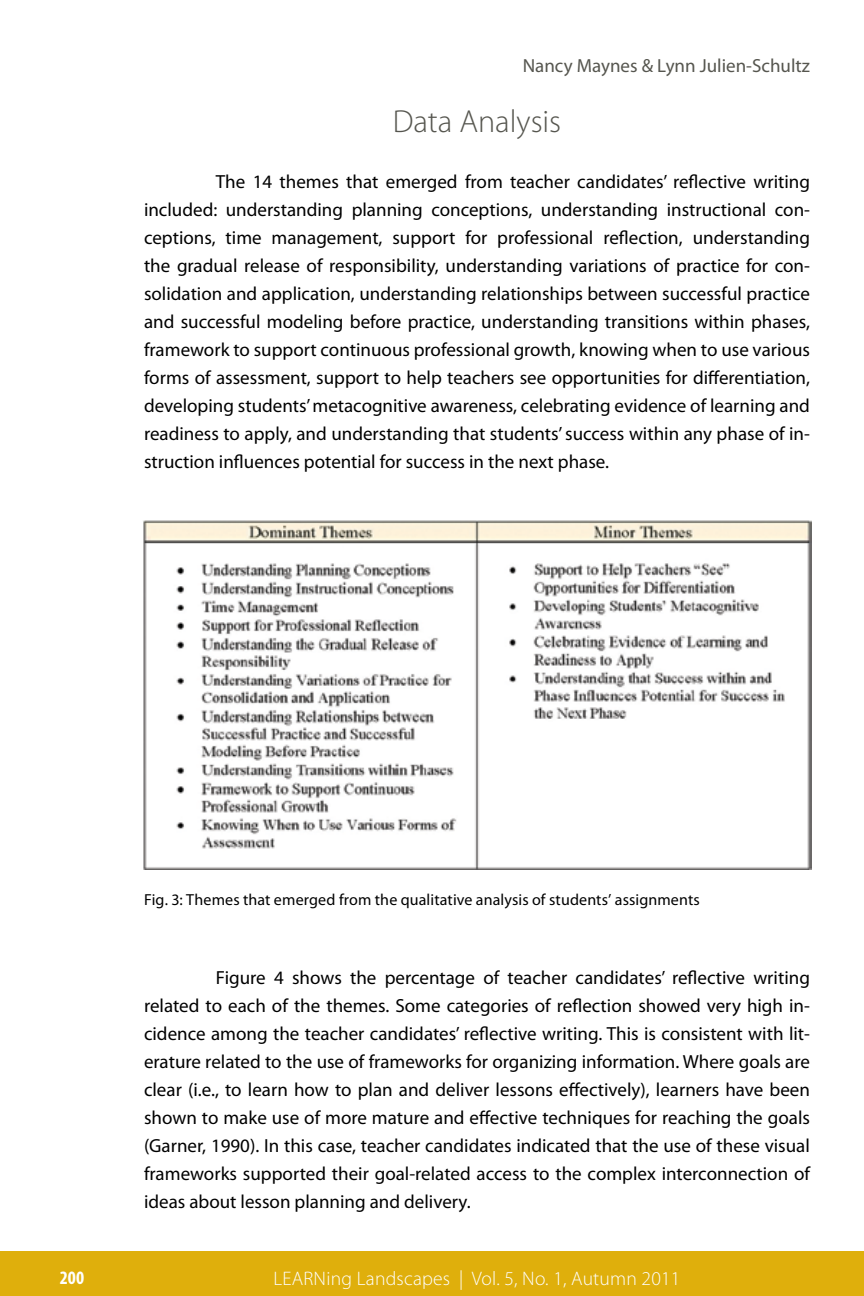
<style>
.page{position:relative;width:864px;height:1296px;background:#fff}
.page>*{position:absolute;margin:0;border:0;box-sizing:border-box;transform-origin:0 0}
.t1{font:300 32px "Myriad Pro";color:#56564f}
.t2{font:300 19.6px "Myriad Pro";letter-spacing:.01em;color:#fff}
.t3{font:19px/28px "Myriad Pro";color:#000;text-align:justify}
.t4{font:19px "Myriad Pro";color:#56564f}
.t5{font:700 condensed 19px "Myriad Pro";color:#fff}
.t6{font:16px "Myriad Pro";letter-spacing:.01em;color:#000}
</style>
<div class="page">
<div style="left:0;top:1251px;width:864px;height:45px;background:#dfaf0c"></div>
<img style="left:143px;top:520px;width:669px;height:350px">
<p class="t4" style="left:523px;top:54px;width:289px">Nancy Maynes &amp; Lynn Julien-Schultz</p>
<h1 class="t1" style="left:393px;top:104px;width:170px">Data Analysis</h1>
<p class="t3" style="left:144px;top:167px;width:668px;text-indent:72px">The 14 themes that emerged from teacher candidates’ reflective writing included: understanding planning conceptions, understanding instructional con&shy;ceptions, time management, support for professional reflection, understanding the gradual release of responsibility, understanding variations of practice for con&shy;solidation and application, understanding relationships between successful practice and successful modeling before practice, understanding transitions within phases, framework to support continuous professional growth, knowing when to use various forms of assessment, support to help teachers see opportunities for differentiation, developing students’ metacognitive awareness, celebrating evidence of learning and readiness to apply, and understanding that students’ success within any phase of in&shy;struction influences potential for success in the next phase.</p>
<p class="t6" style="left:144px;top:889px;width:557px">Fig. 3: Themes that emerged from the qualitative analysis of students’ assignments</p>
<p class="t3" style="left:144px;top:964px;width:668px;text-indent:72px">Figure 4 shows the percentage of teacher candidates’ reflective writing related to each of the themes. Some categories of reflection showed very high in&shy;cidence among the teacher candidates’ reflective writing. This is consistent with lit&shy;erature related to the use of frameworks for organizing information. Where goals are clear (i.e., to learn how to plan and deliver lessons effectively), learners have been shown to make use of more mature and effective techniques for reaching the goals (Garner, 1990). In this case, teacher candidates indicated that the use of these visual frameworks supported their goal-related access to the complex interconnection of ideas about lesson planning and delivery.</p>
<p class="t5" style="left:60px;top:1266px;width:26px">200</p>
<p class="t2" style="left:274px;top:1267px;width:408px">LEARNing Landscapes | Vol. 5, No. 1, Autumn 2011</p>
</div>
